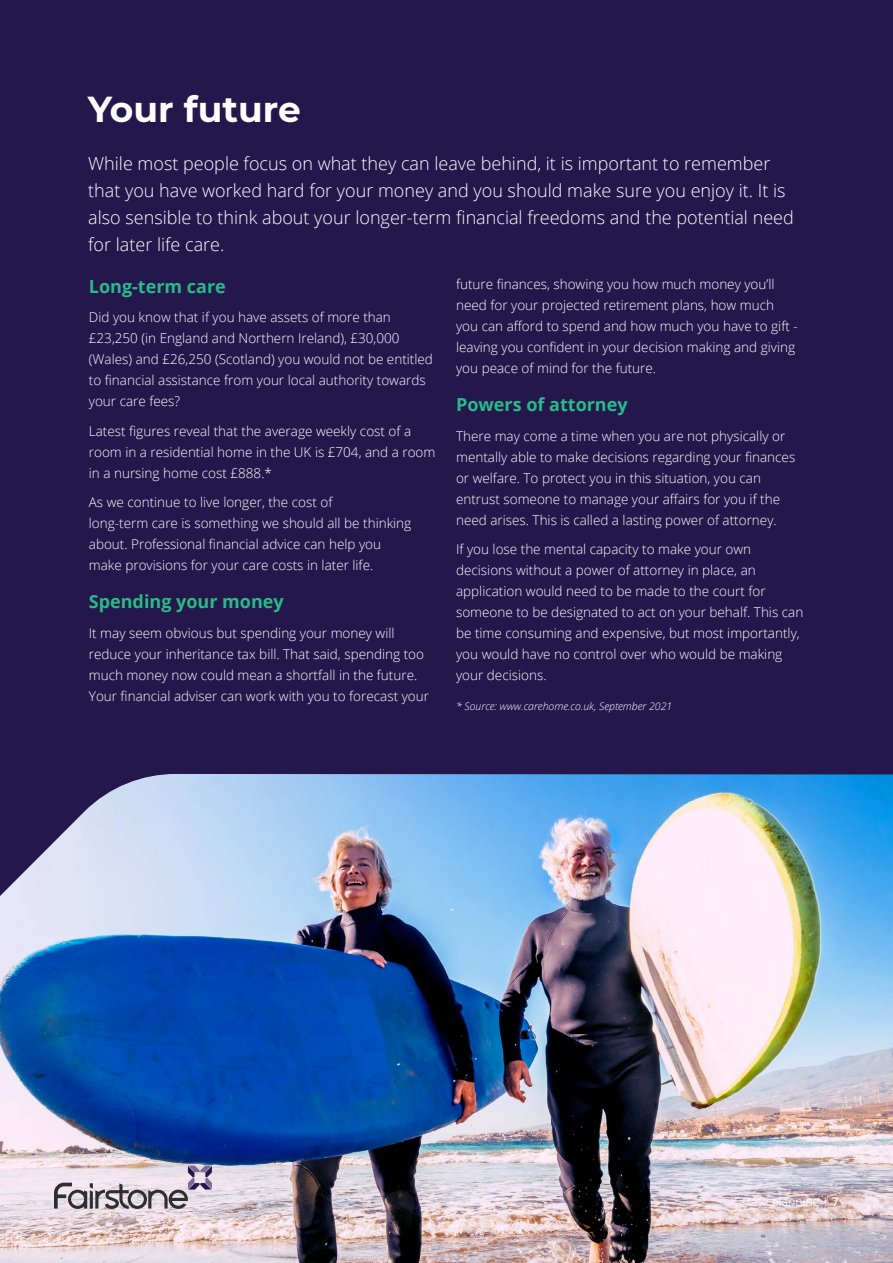
<style>
.page{position:relative;width:893px;height:1263px;background:#24174c}
.page>*{position:absolute;margin:0;border:0;box-sizing:border-box;transform-origin:0 0}
.t1{font:700 36px "Montserrat";color:#fff}
.t2{font:300 18px/27px "Open Sans";color:#fff}
.t3{font:700 18px "Open Sans";color:#29bb89}
.t4{font:300 13.5px/21px "Open Sans";color:#fff}
.t5{font:300 12px "Open Sans";letter-spacing:.01em;color:#fff}
.t6{font:italic 300 10.5px "Open Sans";color:#fff}
.s1{font-weight:600}
</style>
<div class="page">
<img style="left:0;top:774px;width:893px;height:489px">
<svg style="left:54px;top:1165px;width:158px;height:44px;background:#c1b7bf"></svg>
<h1 class="t1" style="left:88px;top:83px;width:215px">Your future</h1>
<p class="t2" style="left:88px;top:150px;width:707px">While most people focus on what they can leave behind, it is important to remember that you have worked hard for your money and you should make sure you enjoy it. It is also sensible to think about your longer-term financial freedoms and the potential need for later life care.</p>
<h2 class="t3" style="left:89px;top:273px;width:139px">Long-term care</h2>
<p class="t4" style="left:89px;top:306px;width:346px">Did you know that if you have assets of more than £23,250 (in England and Northern Ireland), £30,000 (Wales) and £26,250 (Scotland) you would not be entitled to financial assistance from your local authority towards your care fees?</p>
<p class="t4" style="left:89px;top:420px;width:348px">Latest figures reveal that the average weekly cost of a room in a residential home in the UK is £704, and a room in a nursing home cost £888.*</p>
<p class="t4" style="left:89px;top:491px;width:324px">As we continue to live longer, the cost of<br>long-term care is something we should all be thinking about. Professional financial advice can help you make provisions for your care costs in later life.</p>
<h2 class="t3" style="left:89px;top:589px;width:196px">Spending your money</h2>
<p class="t4" style="left:89px;top:622px;width:342px">It may seem obvious but spending your money will reduce your inheritance tax bill. That said, spending too much money now could mean a shortfall in the future.<br>Your financial adviser can work with you to forecast your</p>
<p class="t4" style="left:456px;top:273px;width:343px">future finances, showing you how much money you’ll need for your projected retirement plans, how much you can afford to spend and how much you have to gift - leaving you confident in your decision making and giving you peace of mind for the future.</p>
<h2 class="t3" style="left:456px;top:392px;width:173px">Powers of attorney</h2>
<p class="t4" style="left:456px;top:425px;width:341px">There may come a time when you are not physically or mentally able to make decisions regarding your finances or welfare. To protect you in this situation, you can entrust someone to manage your affairs for you if the need arises. This is called a lasting power of attorney.</p>
<p class="t4" style="left:456px;top:539px;width:349px">If you lose the mental capacity to make your own decisions without a power of attorney in place, an application would need to be made to the court for someone to be designated to act on your behalf. This can be time consuming and expensive, but most importantly, you would have no control over who would be making your decisions.</p>
<p class="t6" style="left:456px;top:699px;width:218px">* Source: www.carehome.co.uk, September 2021</p>
<p class="t5" style="left:734px;top:1194px;width:106px">Estate planning | <span class="s1">7</span></p>
</div>
